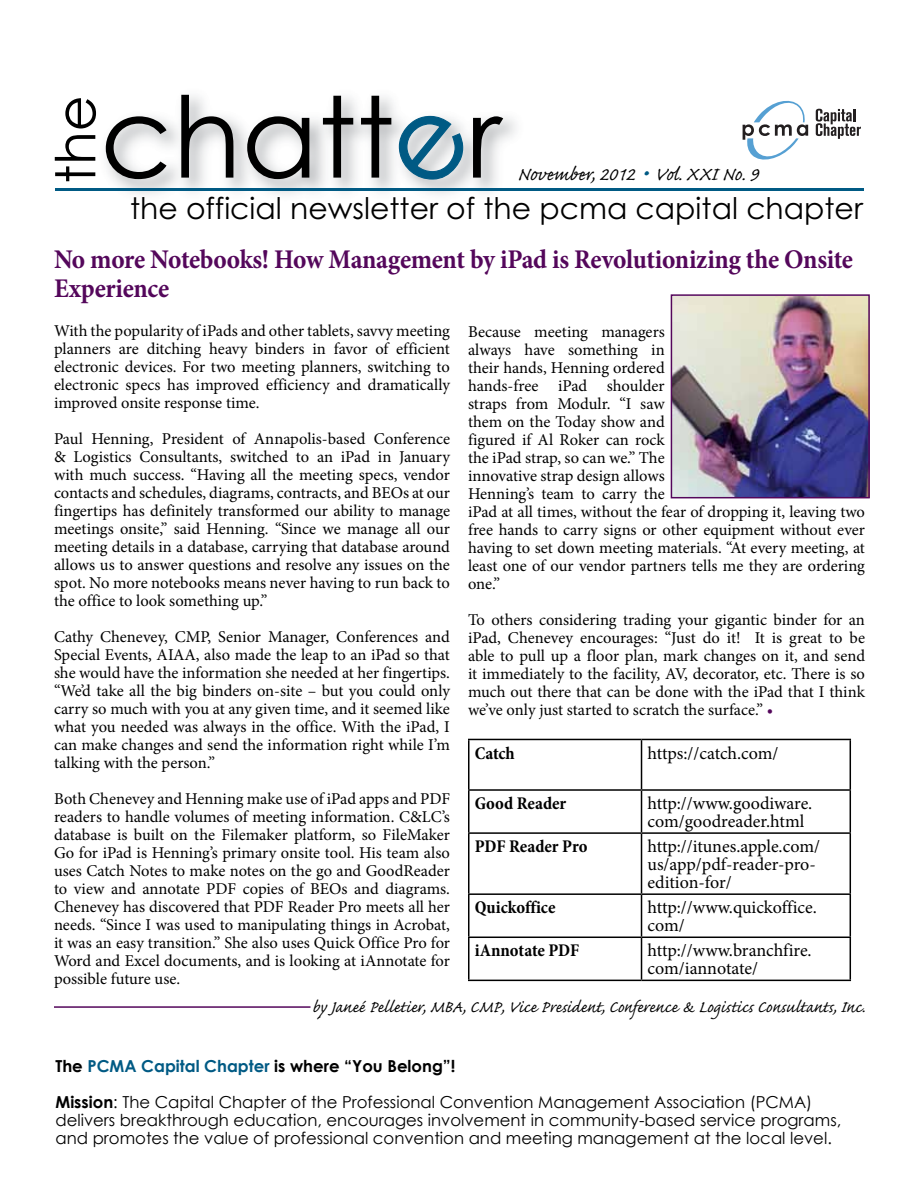
<style>
.page{position:relative;width:918px;height:1188px;background:#fff}
.page>*{position:absolute;margin:0;border:0;box-sizing:border-box;transform-origin:0 0}
.t1{font:55.05px "Century Gothic";color:#000}
.t2{font:29.85px "Century Gothic";color:#000}
.t3{font:700 27px/28.5px "Minion Pro";letter-spacing:-.015em;color:#54075b;scale:.94 1}
.t4{font:24px "Caflisch Script Pro";letter-spacing:-.005em;color:#000}
.t5{font:21px "Caflisch Script Pro";letter-spacing:-.005em;color:#000}
.t6{font:18px/18px "Minion Pro";letter-spacing:-.005em;color:#000}
.t7{font:700 condensed 18px "Minion Pro";color:#000}
.t8{font:16.5px/18px "Minion Pro";color:#000;text-align:justify}
.t9{font:16.5px/36px "Century Gothic";color:#000}
.s1{font-size:34.5px;color:#005a84}
.s2{color:#54075b}
.s3{font-weight:700}
.s4{font-weight:700;color:#005a84}
</style>
<div class="page">
<img style="left:96px;top:94px;width:432px;height:101px">
<svg style="left:106px;top:116px;width:61px;height:63px"></svg>
<svg style="left:181px;top:95px;width:52px;height:83px"></svg>
<svg style="left:247px;top:116px;width:62px;height:63px"></svg>
<svg style="left:323px;top:96px;width:30px;height:82px"></svg>
<svg style="left:361px;top:96px;width:30px;height:82px"></svg>
<svg style="left:398px;top:116px;width:65px;height:64px"></svg>
<svg style="left:473px;top:116px;width:30px;height:62px"></svg>
<hr style="left:55px;top:188px;width:809px;height:2px;background:#005a84">
<svg style="left:743px;top:101px;width:65px;height:59px"></svg>
<svg style="left:816px;top:109px;width:45px;height:30px"></svg>
<hr style="left:54px;top:1006px;width:256px;height:2px;background:#54075b">
<hr style="left:468px;top:739px;width:174px;height:1px;background:#000">
<hr style="left:468px;top:740px;width:2px;height:49px;background:#000">
<hr style="left:642px;top:739px;width:209px;height:1px;background:#000">
<hr style="left:641px;top:740px;width:1px;height:49px;background:#000">
<hr style="left:850px;top:740px;width:1px;height:49px;background:#000">
<hr style="left:468px;top:789px;width:174px;height:2px;background:#000">
<hr style="left:468px;top:791px;width:2px;height:41px;background:#000">
<hr style="left:642px;top:789px;width:209px;height:2px;background:#000">
<hr style="left:641px;top:791px;width:1px;height:41px;background:#000">
<hr style="left:850px;top:791px;width:1px;height:41px;background:#000">
<hr style="left:468px;top:832px;width:174px;height:2px;background:#000">
<hr style="left:468px;top:834px;width:2px;height:59px;background:#000">
<hr style="left:642px;top:832px;width:209px;height:2px;background:#000">
<hr style="left:641px;top:834px;width:1px;height:59px;background:#000">
<hr style="left:850px;top:834px;width:1px;height:59px;background:#000">
<hr style="left:468px;top:893px;width:174px;height:2px;background:#000">
<hr style="left:468px;top:895px;width:2px;height:42px;background:#000">
<hr style="left:642px;top:893px;width:209px;height:2px;background:#000">
<hr style="left:641px;top:895px;width:1px;height:42px;background:#000">
<hr style="left:850px;top:895px;width:1px;height:42px;background:#000">
<hr style="left:468px;top:937px;width:174px;height:1px;background:#000">
<hr style="left:468px;top:938px;width:2px;height:42px;background:#000">
<hr style="left:642px;top:937px;width:209px;height:1px;background:#000">
<hr style="left:641px;top:938px;width:1px;height:42px;background:#000">
<hr style="left:850px;top:938px;width:1px;height:42px;background:#000">
<hr style="left:468px;top:980px;width:174px;height:1px;background:#000">
<hr style="left:642px;top:980px;width:209px;height:1px;background:#000">
<img style="left:674px;top:297px;width:193px;height:198px">
<div style="left:671px;top:294px;width:199px;height:204px;border:2px solid #54075b"></div>
<h1 class="t1" style="left:37px;top:184px;width:90px;rotate:-90deg">the</h1>
<h3 class="t4" style="left:518px;top:162px;width:243px">November, 2012 <span class="s1">•</span> Vol. XXI No. 9</h3>
<h2 class="t2" style="left:130px;top:188px;width:734px">the official newsletter of the pcma capital chapter</h2>
<h3 class="t3" style="left:54px;top:245px;width:852px">No more Notebooks! How Management by iPad is Revolutionizing the Onsite<br>Experience</h3>
<p class="t8" style="left:468px;top:323px;width:399px;text-align:left">Because meeting managers<br>always have something in<br>their hands, Henning ordered<br>hands-free iPad shoulder<br>straps from Modulr. “I saw<br>them on the Today show and<br>figured if Al Roker can rock<br>the iPad strap, so can we.” The<br>innovative strap design allows<br>Henning’s team to carry the<br>iPad at all times, without the fear of dropping it, leaving two free hands to carry signs or other equipment without ever having to set down meeting materials. “At every meeting, at least one of our vendor partners tells me they are ordering one.”</p>
<p class="t8" style="left:468px;top:611px;width:399px">To others considering trading your gigantic binder for an iPad, Chenevey encourages: “Just do it! It is great to be able to pull up a floor plan, mark changes on it, and send it immediately to the facility, AV, decorator, etc. There is so much out there that can be done with the iPad that I think we’ve only just started to scratch the surface.” <span class="s2">•</span></p>
<p class="t7" style="left:475px;top:740px;width:42px">Catch</p>
<p class="t6" style="left:648px;top:744px;width:133px">https://catch.com/</p>
<p class="t7" style="left:475px;top:791px;width:93px">Good Reader</p>
<p class="t6" style="left:648px;top:794px;width:166px">http://www.goodiware. com/goodreader.html</p>
<p class="t7" style="left:475px;top:834px;width:114px">PDF Reader Pro</p>
<p class="t6" style="left:648px;top:838px;width:174px">http://itunes.apple.com/ us/app/pdf-reader-pro&shy;edition-for/</p>
<p class="t7" style="left:475px;top:895px;width:82px">Quickoffice</p>
<p class="t6" style="left:648px;top:899px;width:171px">http://www.quickoffice. com/</p>
<p class="t7" style="left:475px;top:938px;width:106px">iAnnotate PDF</p>
<p class="t6" style="left:648px;top:942px;width:166px">http://www.branchfire. com/iannotate/</p>
<p class="t8" style="left:54px;top:322px;width:398px">With the popularity of iPads and other tablets, savvy meeting planners are ditching heavy binders in favor of efficient electronic devices. For two meeting planners, switching to electronic specs has improved efficiency and dramatically improved onsite response time.</p>
<p class="t8" style="left:54px;top:430px;width:398px">Paul Henning, President of Annapolis-based Conference &amp; Logistics Consultants, switched to an iPad in January with much success. “Having all the meeting specs, vendor contacts and schedules, diagrams, contracts, and BEOs at our fingertips has definitely transformed our ability to manage meetings onsite,” said Henning. “Since we manage all our meeting details in a database, carrying that database around allows us to answer questions and resolve any issues on the spot. No more notebooks means never having to run back to the office to look something up.”</p>
<p class="t8" style="left:54px;top:628px;width:398px">Cathy Chenevey, CMP, Senior Manager, Conferences and Special Events, AIAA, also made the leap to an iPad so that she would have the information she needed at her fingertips. “We’d take all the big binders on-site – but you could only carry so much with you at any given time, and it seemed like what you needed was always in the office. With the iPad, I can make changes and send the information right while I’m talking with the person.”</p>
<p class="t8" style="left:54px;top:790px;width:398px">Both Chenevey and Henning make use of iPad apps and PDF readers to handle volumes of meeting information. C&amp;LC’s database is built on the Filemaker platform, so FileMaker Go for iPad is Henning’s primary onsite tool. His team also uses Catch Notes to make notes on the go and GoodReader to view and annotate PDF copies of BEOs and diagrams.<br>Chenevey has discovered that PDF Reader Pro meets all her needs. “Since I was used to manipulating things in Acrobat, it was an easy transition.” She also uses Quick Office Pro for Word and Excel documents, and is looking at iAnnotate for possible future use.</p>
<p class="t5" style="left:313px;top:996px;width:554px">by Janeé Pelletier, MBA, CMP, Vice President, Conference &amp; Logistics Consultants, Inc.</p>
<p class="t9" style="left:56px;top:1048px;width:758px"><span class="s3">The</span> <span class="s4">PCMA Capital Chapter</span> <span class="s3">is where “You Belong”!<br>Mission</span>: The Capital Chapter of the Professional Convention Management Association (PCMA)</p>
<p class="t9" style="left:56px;top:1111px;width:787px;line-height:18px">delivers breakthrough education, encourages involvement in community-based service programs, and promotes the value of professional convention and meeting management at the local level.</p>
</div>
